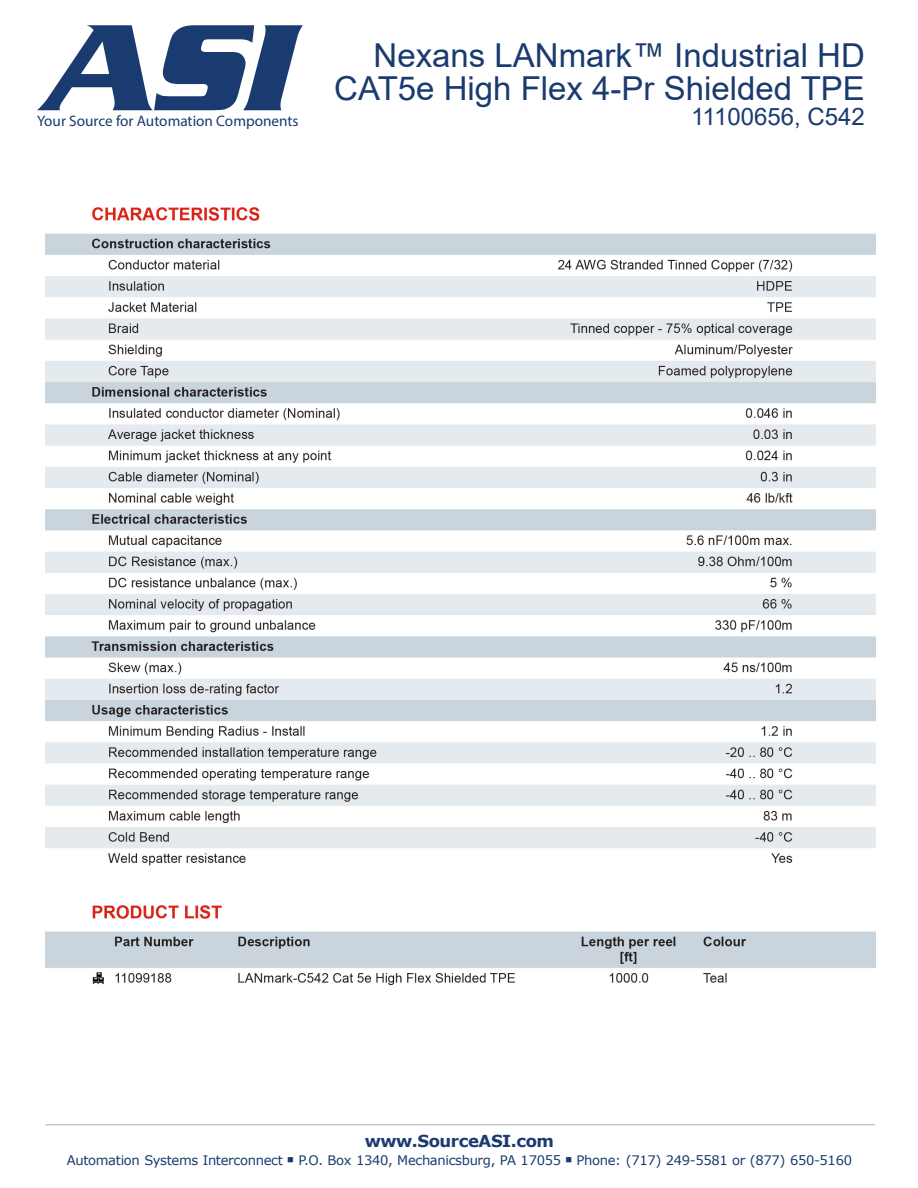
<style>
.page{position:relative;width:918px;height:1188px;background:#fff}
.page>*{position:absolute;margin:0;border:0;box-sizing:border-box;transform-origin:0 0}
.t1{font:33px/33px "Arial";color:#1a3b6f;text-align:right}
.t2{font:24px "Arial";color:#1a3b6f}
.t3{font:700 16.5px "Verdana";letter-spacing:-.025em;color:#1a3b6f}
.t4{font:15.3px "Myriad Pro";color:#1a3b6f}
.t5{font:13.2px "Verdana";letter-spacing:-.025em;color:#1a3b6f}
</style>
<div class="page">
<svg style="left:37px;top:25px;width:266px;height:85px"></svg>
<hr style="left:46px;top:1124px;width:829px;height:1px;background:#c7c8ca">
<img style="left:46px;top:207px;width:829px;height:779px">
<p class="t4" style="left:37px;top:111px;width:263px">Your Source for Automation Components</p>
<h1 class="t1" style="left:334px;top:39px;width:532px">Nexans LANmark™ Industrial HD<br>CAT5e High Flex 4-Pr Shielded TPE</h1>
<h2 class="t2" style="left:691px;top:100px;width:175px">11100656, C542</h2>
<p class="t3" style="left:365px;top:1129px;width:191px">www.SourceASI.com</p>
<p class="t5" style="left:67px;top:1151px;width:787px">Automation Systems Interconnect ■ P.O. Box 1340, Mechanicsburg, PA 17055 ■ Phone: (717) 249-5581 or (877) 650-5160</p>
</div>
